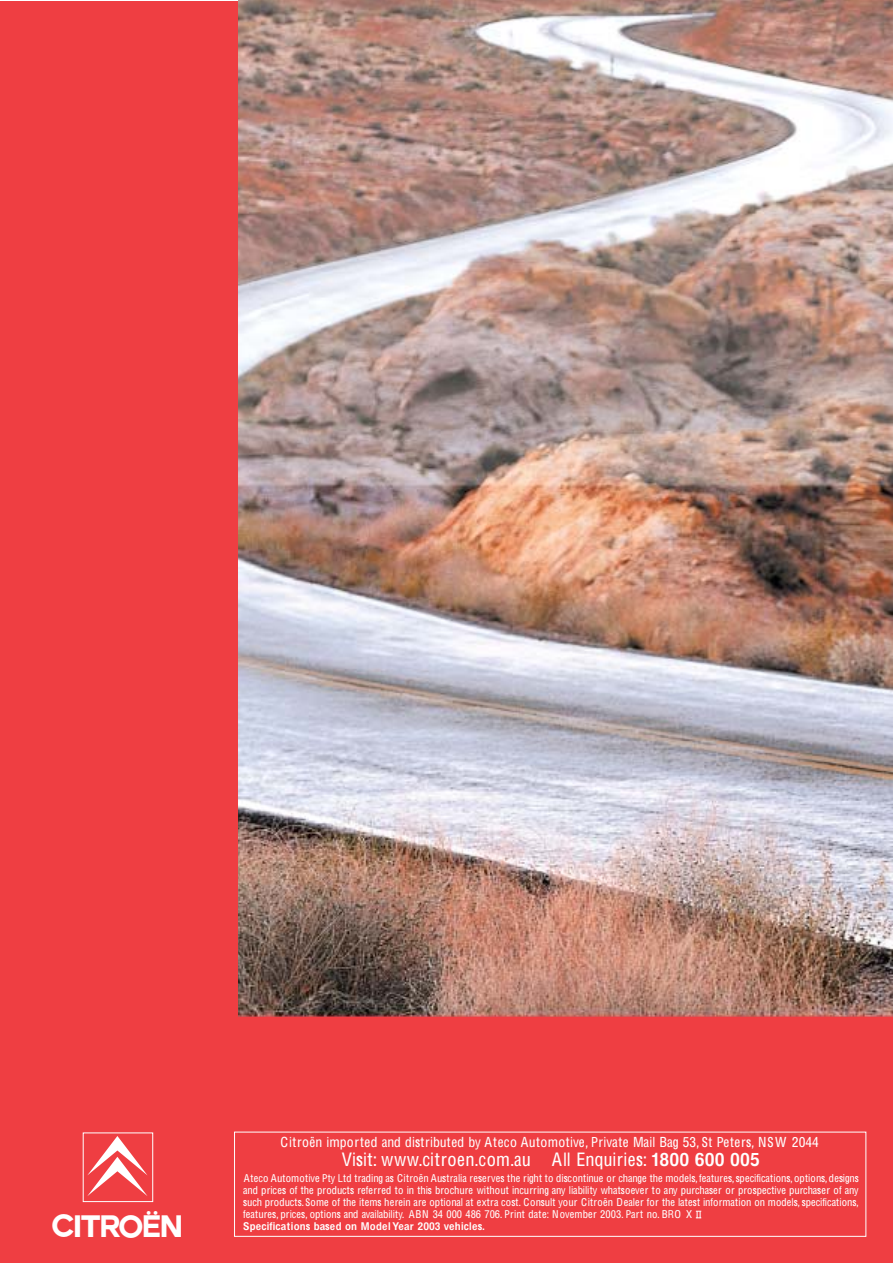
<style>
.page{position:relative;width:893px;height:1263px;background:#fff}
.page>*{position:absolute;margin:0;border:0;box-sizing:border-box;transform-origin:0 0}
.t1{font:700 28.05px "Citroenheadline";letter-spacing:.025em;color:#fff}
.t2{font:18px "Helvetica LTMM 68 1000";letter-spacing:.03em;color:#fff}
.t3{font:13.5px "Helvetica LTMM 68 1000";letter-spacing:.04em;color:#fff}
.t4{font:10.5px/12.1px "Helvetica LTMM 68 1000";letter-spacing:.01em;color:#fff;text-align:justify}
.t5{font:10.5px "Helvetica LTMM 401 1000";letter-spacing:.02em;color:#fff}
.s1{font-family:"Helvetica LTMM 1 933"}
.s2{font-family:"Helvetica LTMM 68 867"}
.s3{font-family:"Helvetica LTMM 68 933"}
.s4{font-family:"Helvetica LTMM 1 867"}
.s5{font-family:"Helvetica LTMM 68 600"}
.s6{font-family:"Helvetica LTMM 68 334"}
.s7{font-family:"Helvetica LTMM 1 800"}
.s8{font-family:"Helvetica LTMM 68 667"}
.s9{font-family:"Helvetica LTMM 68 467"}
.s10{font-family:"Helvetica LTMM 401 867"}
.s11{font-family:"Helvetica LTMM 1 734"}
.s12{font-family:"Helvetica LTMM 401 933"}
.s13{font-family:"Helvetica LTMM 401 800"}
.s14{font-family:"Helvetica LTMM 401 734"}
.s15{font-family:"Helvetica LTMM 467 467"}
.s16{font-family:"Helvetica LTMM 401 667"}
</style>
<div class="page">
<div style="left:0;top:1px;width:892px;height:1262px;background:#ef3e42"></div>
<svg style="left:87px;top:1136px;width:60px;height:60px"></svg>
<div style="left:83px;top:1133px;width:70px;height:69px;border:1px solid #fff"></div>
<div style="left:234px;top:1132px;width:632px;height:105px;border:1px solid #fff"></div>
<img style="left:238px;top:0;width:654px;height:1016px">
<svg style="left:695px;top:1211px;width:6px;height:7px"></svg>
<h1 class="t1" style="left:53px;top:1207px;width:131px">CITROËN</h1>
<p class="t3" style="left:280px;top:1134px;width:540px">C<span class="s1">i</span>tro<span class="s2">ë</span>n <span class="s1">i</span><span class="s3">m</span>port<span class="s2">e</span>d <span class="s4">a</span>nd d<span class="s1">i</span><span class="s5">s</span>tr<span class="s1">i</span>but<span class="s2">e</span>d b<span class="s1">y</span> At<span class="s2">e</span><span class="s1">c</span>o Auto<span class="s3">m</span>ot<span class="s1">iv</span><span class="s2">e</span><span class="s6">,</span> <span class="s7">P</span>r<span class="s1">iv</span><span class="s4">a</span>t<span class="s2">e</span> M<span class="s4">a</span><span class="s1">il</span> B<span class="s4">a</span><span class="s8">g</span> <span class="s3">53</span><span class="s6">,</span> <span class="s8">S</span>t <span class="s7">P</span><span class="s2">e</span>t<span class="s2">e</span>r<span class="s5">s</span><span class="s6">,</span> N<span class="s8">S</span>W <span class="s3">2044</span></p>
<h2 class="t2" style="left:342px;top:1150px;width:419px">V<span class="s1">i</span><span class="s5">s</span><span class="s1">i</span>t<span class="s9">:</span> www<span class="s6">.</span><span class="s1">ci</span>tro<span class="s2">e</span>n<span class="s6">.</span><span class="s1">c</span>o<span class="s3">m</span><span class="s6">.</span><span class="s4">a</span>u A<span class="s1">ll</span> <span class="s3">E</span>nqu<span class="s1">i</span>r<span class="s1">i</span><span class="s2">e</span><span class="s5">s</span><span class="s9">:</span> <span class="s10">1800 600 005</span></h2>
<p class="t4" style="left:243px;top:1172px;width:617px">At<span class="s2">e</span><span class="s1">c</span>o Auto<span class="s3">m</span>ot<span class="s1">iv</span><span class="s2">e</span> <span class="s7">P</span>t<span class="s1">y L</span>td tr<span class="s4">a</span>d<span class="s1">i</span>n<span class="s8">g</span> <span class="s4">a</span><span class="s5">s</span> C<span class="s1">i</span>tro<span class="s2">ë</span>n Au<span class="s5">s</span>tr<span class="s4">a</span><span class="s1">li</span><span class="s4">a</span> r<span class="s2">e</span><span class="s5">s</span><span class="s2">e</span>r<span class="s1">v</span><span class="s2">e</span><span class="s5">s</span> th<span class="s2">e</span> r<span class="s1">i</span><span class="s8">g</span>ht to d<span class="s1">i</span><span class="s5">s</span><span class="s1">c</span>ont<span class="s1">i</span>nu<span class="s2">e</span> or <span class="s1">c</span>h<span class="s4">a</span>n<span class="s8">g</span><span class="s2">e</span> th<span class="s2">e</span> <span class="s3">m</span>od<span class="s2">e</span><span class="s1">l</span><span class="s5">s</span><span class="s6">,</span> <span class="s11">f</span><span class="s2">e</span><span class="s4">a</span>tur<span class="s2">e</span><span class="s5">s</span><span class="s6">,</span><span class="s5">s</span>p<span class="s2">e</span><span class="s1">ci</span><span class="s11">f</span><span class="s1">ic</span><span class="s4">a</span>t<span class="s1">i</span>on<span class="s5">s</span><span class="s6">,</span> opt<span class="s1">i</span>on<span class="s5">s</span><span class="s6">,</span> d<span class="s2">e</span><span class="s5">s</span><span class="s1">i</span><span class="s8">g</span>n<span class="s5">s </span><span class="s4">a</span>nd pr<span class="s1">ic</span><span class="s2">e</span><span class="s5">s</span> o<span class="s11">f</span> th<span class="s2">e</span> produ<span class="s1">c</span>t<span class="s5">s</span> r<span class="s2">e</span><span class="s11">f</span><span class="s2">e</span>rr<span class="s2">e</span>d to <span class="s1">i</span>n th<span class="s1">i</span><span class="s5">s</span> bro<span class="s1">c</span>hur<span class="s2">e</span> w<span class="s1">i</span>thout <span class="s1">i</span>n<span class="s1">c</span>urr<span class="s1">i</span>n<span class="s8">g</span> <span class="s4">a</span>n<span class="s1">y li</span><span class="s4">a</span>b<span class="s1">ili</span>t<span class="s1">y</span> wh<span class="s4">a</span>t<span class="s5">s</span>o<span class="s2">e</span><span class="s1">v</span><span class="s2">e</span>r to <span class="s4">a</span>n<span class="s1">y</span> pur<span class="s1">c</span>h<span class="s4">a</span><span class="s5">s</span><span class="s2">e</span>r or pro<span class="s5">s</span>p<span class="s2">e</span><span class="s1">c</span>t<span class="s1">iv</span><span class="s2">e</span> pur<span class="s1">c</span>h<span class="s4">a</span><span class="s5">s</span><span class="s2">e</span>r o<span class="s11">f</span> <span class="s4">a</span>n<span class="s1">y </span><span class="s5">s</span>u<span class="s1">c</span>h produ<span class="s1">c</span>t<span class="s5">s</span><span class="s6">.</span> <span class="s8">S</span>o<span class="s3">m</span><span class="s2">e</span> o<span class="s11">f</span> th<span class="s2">e</span> <span class="s1">i</span>t<span class="s2">e</span><span class="s3">m</span><span class="s5">s</span> h<span class="s2">e</span>r<span class="s2">e</span><span class="s1">i</span>n <span class="s4">a</span>r<span class="s2">e</span> opt<span class="s1">i</span>on<span class="s4">a</span><span class="s1">l</span> <span class="s4">a</span>t <span class="s2">e</span>xtr<span class="s4">a</span> <span class="s1">c</span>o<span class="s5">s</span>t<span class="s6">.</span> Con<span class="s5">s</span>u<span class="s1">l</span>t <span class="s1">y</span>our C<span class="s1">i</span>tro<span class="s2">ë</span>n D<span class="s2">e</span><span class="s4">a</span><span class="s1">l</span><span class="s2">e</span>r <span class="s11">f</span>or th<span class="s2">e</span> <span class="s1">l</span><span class="s4">a</span>t<span class="s2">e</span><span class="s5">s</span>t <span class="s1">i</span>n<span class="s11">f</span>or<span class="s3">m</span><span class="s4">a</span>t<span class="s1">i</span>on on <span class="s3">m</span>od<span class="s2">e</span><span class="s1">l</span><span class="s5">s</span><span class="s6">,</span><span class="s5">s</span>p<span class="s2">e</span><span class="s1">ci</span><span class="s11">f</span><span class="s1">ic</span><span class="s4">a</span>t<span class="s1">i</span>on<span class="s5">s</span><span class="s6">, </span><span class="s11">f</span><span class="s2">e</span><span class="s4">a</span>tur<span class="s2">e</span><span class="s5">s</span><span class="s6">,</span> pr<span class="s1">ic</span><span class="s2">e</span><span class="s5">s</span><span class="s6">,</span> opt<span class="s1">i</span>on<span class="s5">s</span> <span class="s4">a</span>nd <span class="s4">a</span><span class="s1">v</span><span class="s4">a</span><span class="s1">il</span><span class="s4">a</span>b<span class="s1">ili</span>t<span class="s1">y</span><span class="s6">.</span> ABN <span class="s3">34 000 486 706</span><span class="s6">.</span> <span class="s7">P</span>r<span class="s1">i</span>nt d<span class="s4">a</span>t<span class="s2">e</span><span class="s9">:</span> No<span class="s1">v</span><span class="s2">e</span><span class="s3">m</span>b<span class="s2">e</span>r <span class="s3">2003</span><span class="s6">.</span> <span class="s7">P</span><span class="s4">a</span>rt no<span class="s6">.</span> B<span class="s1">R</span>O X</p>
<p class="t5" style="left:243px;top:1220px;width:243px"><span class="s12">S</span>p<span class="s12">e</span><span class="s13">c</span><span class="s14">ifi</span><span class="s13">c</span>at<span class="s14">i</span>on<span class="s15">s</span> ba<span class="s15">s</span><span class="s12">e</span>d on Mod<span class="s12">e</span><span class="s14">l</span> Y<span class="s12">e</span>ar <span class="s10">2003</span> v<span class="s12">e</span>h<span class="s14">i</span><span class="s13">c</span><span class="s14">l</span><span class="s12">e</span><span class="s15">s</span><span class="s16">.</span></p>
</div>
